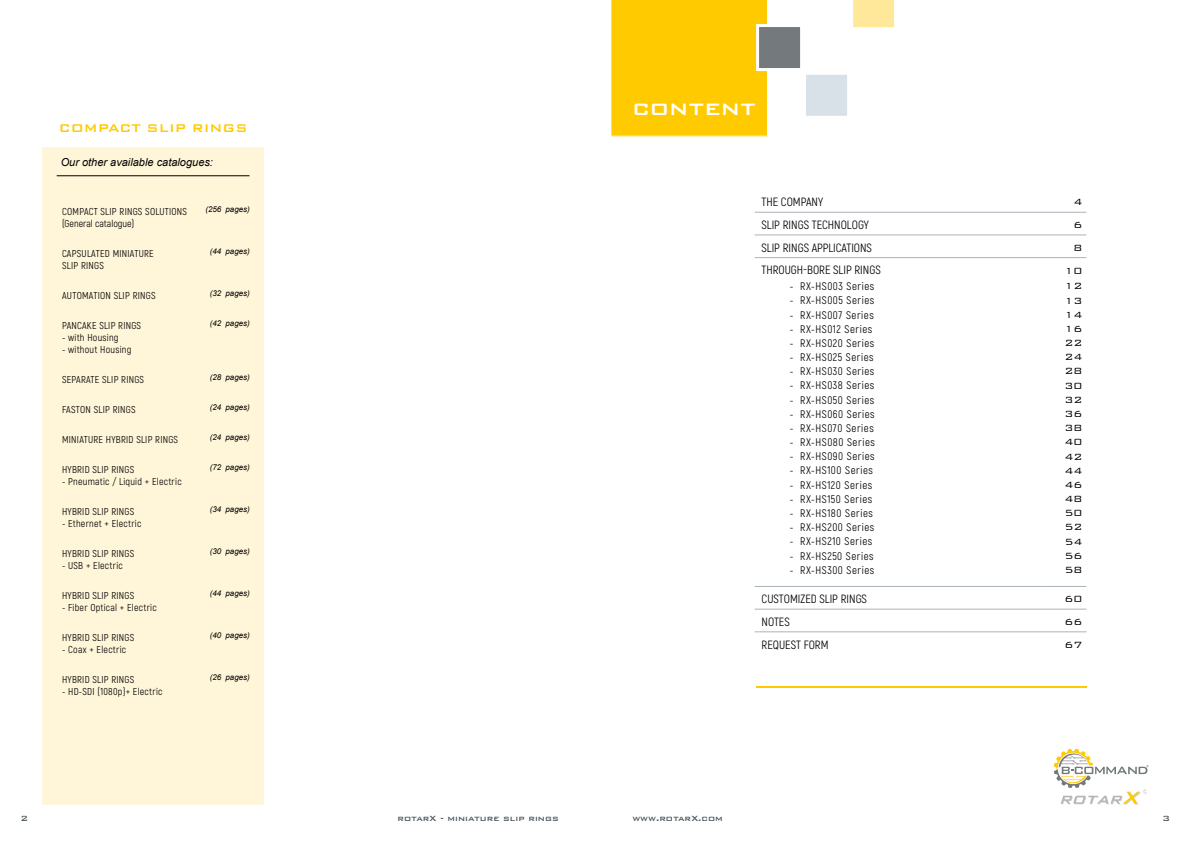
<style>
.page{position:relative;width:1191px;height:842px;background:#fff}
.page>*{position:absolute;margin:0;border:0;box-sizing:border-box;transform-origin:0 0}
.t1{font:500 27px "Bank Gothic BT";color:#fff}
.t2{font:500 15px "Bank Gothic BT";color:#ffca00}
.t3{font:12px "Akrobat";color:#000}
.t4{font:300 12px "Bank Gothic BT";color:#000}
.t5{font:11px "Akrobat";letter-spacing:.05em;color:#000}
.t6{font:italic 11px "Arial";color:#000}
.t7{font:10px/12px "Akrobat";letter-spacing:.025em;color:#000}
.t8{font:500 10px "Bank Gothic BT";color:#4c565c}
.t9{font:italic 8px "Arial";color:#000}
</style>
<div class="page">
<svg style="left:853px;top:0;width:42px;height:28px"></svg>
<div style="left:611px;top:0;width:157px;height:137px;background:#ffca00"></div>
<div style="left:756px;top:24px;width:47px;height:47px;background:#73797c;border:3px solid #fff"></div>
<div style="left:803px;top:72px;width:47px;height:47px;background:#d8e1e8;border:3px solid #fff"></div>
<img style="left:1061px;top:789px;width:86px;height:16px">
<hr style="left:756px;top:686px;width:330px;height:1px;background:#ffca00">
<hr style="left:757px;top:212px;width:284px;height:1px;background:#aab3b9">
<hr style="left:1041px;top:212px;width:45px;height:1px;background:#aab3b9">
<hr style="left:757px;top:235px;width:284px;height:1px;background:#aab3b9">
<hr style="left:1041px;top:235px;width:45px;height:1px;background:#aab3b9">
<hr style="left:757px;top:257px;width:284px;height:1px;background:#aab3b9">
<hr style="left:1041px;top:257px;width:45px;height:1px;background:#aab3b9">
<hr style="left:757px;top:586px;width:284px;height:1px;background:#aab3b9">
<hr style="left:1041px;top:586px;width:45px;height:1px;background:#aab3b9">
<hr style="left:757px;top:609px;width:284px;height:1px;background:#aab3b9">
<hr style="left:1041px;top:609px;width:45px;height:1px;background:#aab3b9">
<hr style="left:757px;top:632px;width:284px;height:1px;background:#aab3b9">
<hr style="left:1041px;top:632px;width:45px;height:1px;background:#aab3b9">
<div style="left:43px;top:147px;width:221px;height:658px;background:#fff5d8"></div>
<hr style="left:57px;top:176px;width:192px;height:1px;background:#000">
<svg style="left:1053px;top:749px;width:95px;height:39px"></svg>
<h2 class="t2" style="left:59px;top:120px;width:190px">COMPACT SLIP RINGS</h2>
<p class="t6" style="left:61px;top:155px;width:154px">Our other available catalogues:</p>
<p class="t7" style="left:62px;top:205px;width:126px">COMPACT SLIP RINGS SOLUTIONS (General catalogue)</p>
<p class="t9" style="left:205px;top:204px;width:46px">(256 pages)</p>
<p class="t7" style="left:62px;top:247px;width:93px">CAPSULATED MINIATURE<br>SLIP RINGS</p>
<p class="t9" style="left:210px;top:246px;width:42px">(44 pages)</p>
<p class="t7" style="left:62px;top:289px;width:95px">AUTOMATION SLIP RINGS</p>
<p class="t9" style="left:210px;top:288px;width:42px">(32 pages)</p>
<p class="t7" style="left:62px;top:319px;width:81px">PANCAKE SLIP RINGS</p>
<p class="t7" style="left:62px;top:331px;width:58px">- with Housing</p>
<p class="t7" style="left:62px;top:343px;width:71px">- without Housing</p>
<p class="t9" style="left:210px;top:318px;width:42px">(42 pages)</p>
<p class="t7" style="left:62px;top:373px;width:83px">SEPARATE SLIP RINGS</p>
<p class="t9" style="left:210px;top:372px;width:42px">(28 pages)</p>
<p class="t7" style="left:62px;top:403px;width:75px">FASTON SLIP RINGS</p>
<p class="t9" style="left:210px;top:402px;width:42px">(24 pages)</p>
<p class="t7" style="left:62px;top:433px;width:117px">MINIATURE HYBRID SLIP RINGS</p>
<p class="t9" style="left:210px;top:432px;width:42px">(24 pages)</p>
<p class="t7" style="left:62px;top:463px;width:74px">HYBRID SLIP RINGS</p>
<p class="t7" style="left:62px;top:475px;width:121px">- Pneumatic / Liquid + Electric</p>
<p class="t9" style="left:210px;top:462px;width:42px">(72 pages)</p>
<p class="t7" style="left:62px;top:505px;width:74px">HYBRID SLIP RINGS</p>
<p class="t7" style="left:62px;top:517px;width:81px">- Ethernet + Electric</p>
<p class="t9" style="left:210px;top:504px;width:42px">(34 pages)</p>
<p class="t7" style="left:62px;top:547px;width:74px">HYBRID SLIP RINGS</p>
<p class="t7" style="left:62px;top:559px;width:62px">- USB + Electric</p>
<p class="t9" style="left:210px;top:546px;width:42px">(30 pages)</p>
<p class="t7" style="left:62px;top:589px;width:74px">HYBRID SLIP RINGS</p>
<p class="t7" style="left:62px;top:601px;width:96px">- Fiber Optical + Electric</p>
<p class="t9" style="left:210px;top:588px;width:42px">(44 pages)</p>
<p class="t7" style="left:62px;top:631px;width:74px">HYBRID SLIP RINGS</p>
<p class="t7" style="left:62px;top:643px;width:66px">- Coax + Electric</p>
<p class="t9" style="left:210px;top:630px;width:42px">(40 pages)</p>
<p class="t7" style="left:62px;top:674px;width:74px">HYBRID SLIP RINGS</p>
<p class="t7" style="left:62px;top:686px;width:102px">- HD-SDI (1080p)+ Electric</p>
<p class="t9" style="left:210px;top:672px;width:42px">(26 pages)</p>
<h1 class="t1" style="left:632px;top:93px;width:125px">content</h1>
<p class="t3" style="left:761px;top:195px;width:63px">THE COMPANY</p>
<p class="t4" style="left:1073px;top:196px;width:10px">4</p>
<p class="t3" style="left:761px;top:218px;width:109px">SLIP RINGS TECHNOLOGY</p>
<p class="t4" style="left:1073px;top:218px;width:10px">6</p>
<p class="t3" style="left:761px;top:240px;width:112px">SLIP RINGS APPLICATIONS</p>
<p class="t4" style="left:1073px;top:241px;width:10px">8</p>
<p class="t3" style="left:761px;top:263px;width:121px">THROUGH-BORE SLIP RINGS</p>
<p class="t4" style="left:1064px;top:264px;width:19px">10</p>
<p class="t5" style="left:790px;top:280px;width:86px">- RX-HS003 Series</p>
<p class="t4" style="left:1064px;top:280px;width:19px">12</p>
<p class="t5" style="left:790px;top:294px;width:86px">- RX-HS005 Series</p>
<p class="t4" style="left:1064px;top:294px;width:19px">13</p>
<p class="t5" style="left:790px;top:308px;width:85px">- RX-HS007 Series</p>
<p class="t4" style="left:1064px;top:308px;width:19px">14</p>
<p class="t5" style="left:790px;top:322px;width:84px">- RX-HS012 Series</p>
<p class="t4" style="left:1064px;top:322px;width:19px">16</p>
<p class="t5" style="left:790px;top:336px;width:86px">- RX-HS020 Series</p>
<p class="t4" style="left:1064px;top:336px;width:19px">22</p>
<p class="t5" style="left:790px;top:351px;width:85px">- RX-HS025 Series</p>
<p class="t4" style="left:1064px;top:351px;width:19px">24</p>
<p class="t5" style="left:790px;top:365px;width:86px">- RX-HS030 Series</p>
<p class="t4" style="left:1064px;top:365px;width:19px">28</p>
<p class="t5" style="left:790px;top:379px;width:86px">- RX-HS038 Series</p>
<p class="t4" style="left:1064px;top:379px;width:19px">30</p>
<p class="t5" style="left:790px;top:393px;width:86px">- RX-HS050 Series</p>
<p class="t4" style="left:1064px;top:393px;width:19px">32</p>
<p class="t5" style="left:790px;top:407px;width:86px">- RX-HS060 Series</p>
<p class="t4" style="left:1064px;top:407px;width:19px">36</p>
<p class="t5" style="left:790px;top:421px;width:85px">- RX-HS070 Series</p>
<p class="t4" style="left:1064px;top:421px;width:19px">38</p>
<p class="t5" style="left:790px;top:436px;width:86px">- RX-HS080 Series</p>
<p class="t4" style="left:1064px;top:436px;width:19px">40</p>
<p class="t5" style="left:790px;top:450px;width:86px">- RX-HS090 Series</p>
<p class="t4" style="left:1064px;top:450px;width:19px">42</p>
<p class="t5" style="left:790px;top:464px;width:84px">- RX-HS100 Series</p>
<p class="t4" style="left:1064px;top:464px;width:19px">44</p>
<p class="t5" style="left:790px;top:478px;width:84px">- RX-HS120 Series</p>
<p class="t4" style="left:1064px;top:478px;width:19px">46</p>
<p class="t5" style="left:790px;top:492px;width:84px">- RX-HS150 Series</p>
<p class="t4" style="left:1064px;top:492px;width:19px">48</p>
<p class="t5" style="left:790px;top:507px;width:84px">- RX-HS180 Series</p>
<p class="t4" style="left:1064px;top:506px;width:19px">50</p>
<p class="t5" style="left:790px;top:521px;width:86px">- RX-HS200 Series</p>
<p class="t4" style="left:1064px;top:521px;width:19px">52</p>
<p class="t5" style="left:790px;top:535px;width:84px">- RX-HS210 Series</p>
<p class="t4" style="left:1064px;top:535px;width:19px">54</p>
<p class="t5" style="left:790px;top:549px;width:85px">- RX-HS250 Series</p>
<p class="t4" style="left:1064px;top:549px;width:19px">56</p>
<p class="t5" style="left:790px;top:563px;width:86px">- RX-HS300 Series</p>
<p class="t4" style="left:1064px;top:563px;width:19px">58</p>
<p class="t3" style="left:761px;top:592px;width:107px">CUSTOMIZED SLIP RINGS</p>
<p class="t4" style="left:1064px;top:593px;width:19px">60</p>
<p class="t3" style="left:761px;top:614px;width:30px">NOTES</p>
<p class="t4" style="left:1064px;top:615px;width:19px">66</p>
<p class="t3" style="left:761px;top:637px;width:68px">REQUEST FORM</p>
<p class="t4" style="left:1064px;top:638px;width:19px">67</p>
<p class="t8" style="left:21px;top:813px;width:9px">2</p>
<p class="t8" style="left:397px;top:812px;width:163px">rotarX - miniature slip rings</p>
<p class="t8" style="left:632px;top:812px;width:92px">www.rotarX.com</p>
<p class="t8" style="left:1162px;top:813px;width:9px">3</p>
</div>
